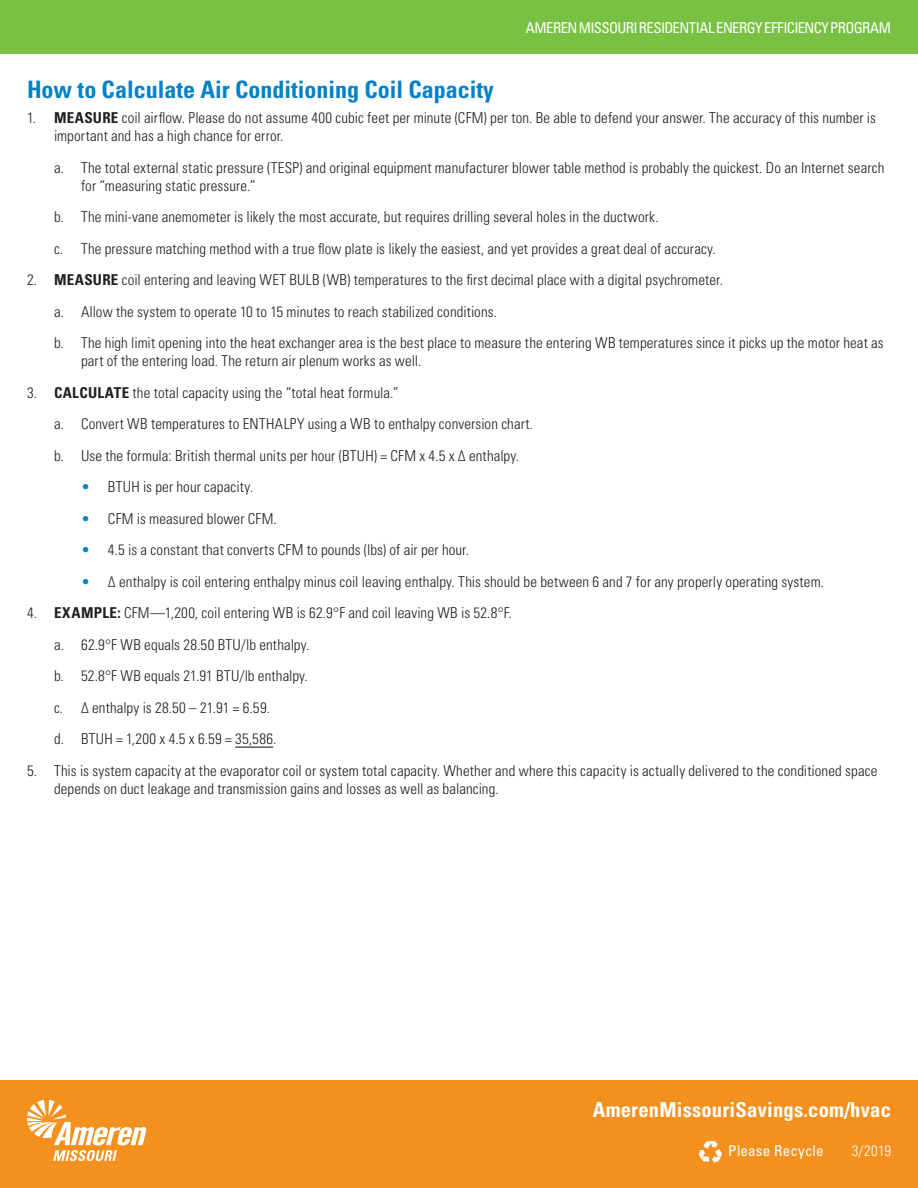
<style>
.page{position:relative;width:918px;height:1188px;background:#fff}
.page>*{position:absolute;margin:0;border:0;box-sizing:border-box;transform-origin:0 0}
.Header1_BLUE{font:700 condensed 24px "Univers LT Std";color:#0082c8}
.t1{font:700 condensed 20.7px "Univers LT Std";letter-spacing:.01em;color:#fff}
.text{font:300 condensed 15px/18px "Univers LT Std";letter-spacing:.005em;color:#231f20}
.t2{font:condensed 15px "Univers LT Pro";letter-spacing:-.035em;color:#fff}
.text-2{font:300 condensed 15px "Univers LT Std";letter-spacing:.025em;color:#231f20}
.t3{font:condensed 15px "Univers LT Pro";letter-spacing:.015em;color:#fff}
.t4{font:300 condensed 15px "Univers LT Std";color:#fff}
.s1{font-weight:700}
.s2{color:#0082c8}
</style>
<div class="page">
<div style="left:0;top:1080px;width:918px;height:108px;background:#f4901d"></div>
<svg style="left:27px;top:1100px;width:119px;height:61px"></svg>
<svg style="left:699px;top:1141px;width:23px;height:23px"></svg>
<div style="left:0;top:0;width:918px;height:54px;background:#79c142"></div>
<hr style="left:235px;top:747px;width:38px;height:1px;background:#231f20">
<p class="t2" style="left:526px;top:18px;width:367px">AMEREN MISSOURI RESIDENTIAL ENERGY EFFICIENCY PROGRAM</p>
<p class="Header1_BLUE" style="left:27px;top:75px;width:468px">How to Calculate Air Conditioning Coil Capacity</p>
<p class="text" style="left:54px;top:109px;width:824px;text-indent:-27px">1. <span class="s1">MEASURE</span> coil airflow. Please do not assume 400 cubic feet per minute (CFM) per ton. Be able to defend your answer. The accuracy of this number is important and has a high chance for error.</p>
<p class="text" style="left:81px;top:158px;width:805px;text-indent:-27px">a. The total external static pressure (TESP) and original equipment manufacturer blower table method is probably the quickest. Do an Internet search for “measuring static pressure.”</p>
<p class="text" style="left:54px;top:208px;width:606px">b. The mini-vane anemometer is likely the most accurate, but requires drilling several holes in the ductwork.</p>
<p class="text" style="left:54px;top:239px;width:663px">c. The pressure matching method with a true flow plate is likely the easiest, and yet provides a great deal of accuracy.</p>
<p class="text" style="left:27px;top:271px;width:698px">2. <span class="s1">MEASURE</span> coil entering and leaving WET BULB (WB) temperatures to the first decimal place with a digital psychrometer.</p>
<p class="text" style="left:54px;top:302px;width:445px">a. Allow the system to operate 10 to 15 minutes to reach stabilized conditions.</p>
<p class="text" style="left:81px;top:334px;width:804px;text-indent:-27px">b. The high limit opening into the heat exchanger area is the best place to measure the entering WB temperatures since it picks up the motor heat as part of the entering load. The return air plenum works as well.</p>
<p class="text" style="left:27px;top:383px;width:373px">3. <span class="s1">CALCULATE</span> the total capacity using the “total heat formula.”</p>
<p class="text" style="left:54px;top:415px;width:481px">a. Convert WB temperatures to ENTHALPY using a WB to enthalpy conversion chart.</p>
<p class="text" style="left:54px;top:446px;width:467px">b. Use the formula: British thermal units per hour (BTUH) = CFM x 4.5 x ∆ enthalpy.</p>
<p class="text" style="left:81px;top:478px;width:174px"><span class="s2">•</span> BTUH is per hour capacity.</p>
<p class="text" style="left:81px;top:509px;width:197px"><span class="s2">•</span> CFM is measured blower CFM.</p>
<p class="text" style="left:81px;top:541px;width:390px"><span class="s2">•</span> 4.5 is a constant that converts CFM to pounds (lbs) of air per hour.</p>
<p class="text" style="left:81px;top:572px;width:745px"><span class="s2">•</span> ∆ enthalpy is coil entering enthalpy minus coil leaving enthalpy. This should be between 6 and 7 for any properly operating system.</p>
<p class="text" style="left:27px;top:604px;width:486px">4. <span class="s1">EXAMPLE:</span> CFM—1,200, coil entering WB is 62.9°F and coil leaving WB is 52.8°F.</p>
<p class="text" style="left:54px;top:635px;width:257px">a. 62.9°F WB equals 28.50 BTU/lb enthalpy.</p>
<p class="text" style="left:54px;top:667px;width:255px">b. 52.8°F WB equals 21.91 BTU/lb enthalpy.</p>
<p class="text" style="left:54px;top:698px;width:218px">c. ∆ enthalpy is 28.50 – 21.91 = 6.59.</p>
<p class="text-2" style="left:54px;top:730px;width:224px">d. BTUH = 1,200 x 4.5 x 6.59 = 35,586.</p>
<p class="text" style="left:54px;top:761px;width:825px;text-indent:-27px">5. This is system capacity at the evaporator coil or system total capacity. Whether and where this capacity is actually delivered to the conditioned space depends on duct leakage and transmission gains and losses as well as balancing.</p>
<h2 class="t1" style="left:593px;top:1096px;width:300px">AmerenMissouriSavings.com/hvac</h2>
<p class="t3" style="left:728px;top:1141px;width:97px">Please Recycle</p>
<p class="t4" style="left:852px;top:1142px;width:41px">3/2019</p>
</div>
